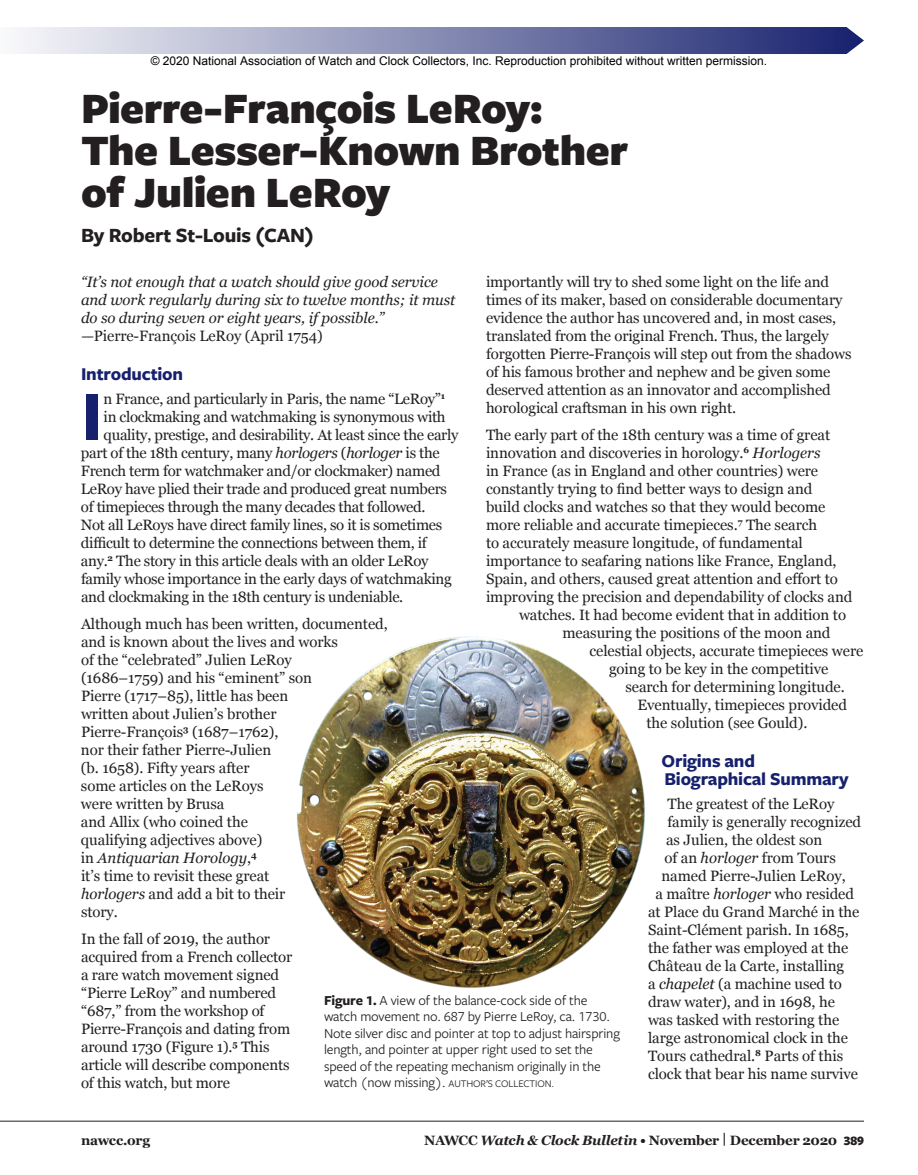
<style>
.page{position:relative;width:918px;height:1175px;background:#fff}
.page>*{position:absolute;margin:0;border:0;box-sizing:border-box;transform-origin:0 0}
.t1{font:700 72.6px "Freight Sans Pro";color:#16206d}
.t2{font:900 45px/42px "Freight Sans Pro";letter-spacing:-.015em;color:#231f20}
.t3{font:700 21px "Freight Sans Pro";letter-spacing:-.01em;color:#231f20}
.t4{font:700 18.75px/18px "Freight Sans Pro";letter-spacing:-.01em;color:#16206d}
.t5{font:15px/18px "Georgia";letter-spacing:-.005em;color:#231f20}
.t6{font:italic 15px/18px "Georgia";letter-spacing:-.005em;color:#231f20}
.t7{font:14.25px/16.5px "Freight Sans Pro";letter-spacing:-.01em;color:#231f20}
.t8{font:700 13.5px "Georgia";letter-spacing:-.02em;color:#231f20}
.t9{font:12px "Arial";color:#000}
.t10{font:10.5px "Freight Sans Pro";letter-spacing:-.01em;color:#231f20}
.s1{font-style:normal}
.s2{font-style:italic}
.s3{font-weight:700}
.s4{font-size:14.25px}
.s5{font-family:"Freight Sans Pro";font-weight:900}
</style>
<div class="page">
<img style="left:296px;top:636px;width:349px;height:352px">
<svg style="left:18px;top:27px;width:846px;height:27px;background:#888db4"></svg>
<hr style="left:0;top:1120px;width:864px;height:1px;background:#231f20">
<p class="t9" style="left:151px;top:53px;width:618px">© 2020 National Association of Watch and Clock Collectors, Inc. Reproduction prohibited without written permission.</p>
<h2 class="t2" style="left:81px;top:86px;width:549px">Pierre-François LeRoy:<br>The Lesser-Known Brother of Julien LeRoy</h2>
<h3 class="t3" style="left:81px;top:220px;width:234px">By Robert St-Louis (CAN)</h3>
<p class="t6" style="left:81px;top:272px;width:376px">“It’s not enough that a watch should give good service and work regularly during six to twelve months; it must do so during seven or eight years, if possible.” —<span class="s1">Pierre-François LeRoy (April 1754)</span></p>
<p class="t4" style="left:81px;top:364px;width:104px">Introduction</p>
<h1 class="t1" style="left:81px;top:366px;width:23px">I</h1>
<p class="t5" style="left:104px;top:389px;width:343px">n France, and particularly in Paris, the name “LeRoy”<sup>1</sup></p>
<p class="t5" style="left:486px;top:272px;width:367px">importantly will try to shed some light on the life and times of its maker, based on considerable documentary evidence the author has uncovered and, in most cases, translated from the original French. Thus, the largely forgotten Pierre-François will step out from the shadows of his famous brother and nephew and be given some deserved attention as an innovator and accomplished horological craftsman in his own right.</p>
<p class="t5" style="left:486px;top:425px;width:346px">The early part of the 18th century was a time of great</p>
<p class="t5" style="left:486px;top:443px;width:336px">innovation and discoveries in horology.<sup>6</sup> <span class="s2">Horlogers</span></p>
<p class="t5" style="left:486px;top:461px;width:334px">in France (as in England and other countries) were</p>
<p class="t5" style="left:486px;top:479px;width:328px">constantly trying to find better ways to design and</p>
<p class="t5" style="left:486px;top:497px;width:341px">build clocks and watches so that they would become</p>
<p class="t5" style="left:486px;top:515px;width:333px">more reliable and accurate timepieces.<sup>7</sup> The search</p>
<p class="t5" style="left:486px;top:533px;width:318px">to accurately measure longitude, of fundamental</p>
<p class="t5" style="left:486px;top:551px;width:352px">importance to seafaring nations like France, England,</p>
<p class="t5" style="left:486px;top:569px;width:354px">Spain, and others, caused great attention and effort to</p>
<p class="t5" style="left:486px;top:587px;width:368px">improving the precision and dependability of clocks and</p>
<p class="t5" style="left:519px;top:605px;width:329px">watches. It had become evident that in addition to</p>
<p class="t5" style="left:563px;top:623px;width:270px">measuring the positions of the moon and</p>
<p class="t5" style="left:590px;top:641px;width:275px">celestial objects, accurate timepieces were</p>
<p class="t5" style="left:609px;top:659px;width:221px">going to be key in the competitive</p>
<p class="t5" style="left:626px;top:677px;width:221px">search for determining longitude.</p>
<p class="t5" style="left:638px;top:695px;width:211px">Eventually, timepieces provided</p>
<p class="t5" style="left:647px;top:713px;width:162px">the solution (see Gould).</p>
<p class="t4" style="left:662px;top:751px;width:189px">Origins and<br>Biographical Summary</p>
<p class="t5" style="left:668px;top:794px;width:168px">The greatest of the LeRoy</p>
<p class="t5" style="left:668px;top:812px;width:195px">family is generally recognized</p>
<p class="t5" style="left:666px;top:830px;width:158px">as Julien, the oldest son</p>
<p class="t5" style="left:664px;top:848px;width:173px">of an <span class="s2">horloger</span> from Tours</p>
<p class="t5" style="left:662px;top:866px;width:186px">named Pierre-Julien LeRoy,</p>
<p class="t5" style="left:656px;top:884px;width:200px">a maître <span class="s2">horloger</span> who resided</p>
<p class="t5" style="left:648px;top:902px;width:213px">at Place du Grand Marché in the</p>
<p class="t5" style="left:648px;top:920px;width:202px">Saint-Clément parish. In 1685,</p>
<p class="t5" style="left:648px;top:938px;width:202px">the father was employed at the</p>
<p class="t5" style="left:648px;top:956px;width:198px">Château de la Carte, installing</p>
<p class="t5" style="left:648px;top:974px;width:195px">a <span class="s2">chapelet</span> (a machine used to</p>
<p class="t5" style="left:648px;top:992px;width:188px">draw water), and in 1698, he</p>
<p class="t5" style="left:648px;top:1010px;width:193px">was tasked with restoring the</p>
<p class="t5" style="left:648px;top:1028px;width:202px">large astronomical clock in the</p>
<p class="t5" style="left:648px;top:1046px;width:197px">Tours cathedral.<sup>8</sup> Parts of this</p>
<p class="t5" style="left:648px;top:1064px;width:212px">clock that bear his name survive</p>
<p class="t5" style="left:104px;top:407px;width:344px">in clockmaking and watchmaking is synonymous with</p>
<p class="t5" style="left:104px;top:425px;width:356px">quality, prestige, and desirability. At least since the early</p>
<p class="t5" style="left:81px;top:443px;width:360px">part of the 18th century, many <span class="s2">horlogers</span> (<span class="s2">horloger</span> is the</p>
<p class="t5" style="left:81px;top:461px;width:361px">French term for watchmaker and/or clockmaker) named</p>
<p class="t5" style="left:81px;top:479px;width:368px">LeRoy have plied their trade and produced great numbers</p>
<p class="t5" style="left:81px;top:497px;width:346px">of timepieces through the many decades that followed.</p>
<p class="t5" style="left:81px;top:515px;width:363px">Not all LeRoys have direct family lines, so it is sometimes</p>
<p class="t5" style="left:81px;top:533px;width:347px">difficult to determine the connections between them, if</p>
<p class="t5" style="left:81px;top:551px;width:349px">any.<sup>2</sup> The story in this article deals with an older LeRoy</p>
<p class="t5" style="left:81px;top:569px;width:372px">family whose importance in the early days of watchmaking</p>
<p class="t5" style="left:81px;top:587px;width:324px">and clockmaking in the 18th century is undeniable.</p>
<p class="t5" style="left:81px;top:614px;width:308px">Although much has been written, documented, and is known about the lives and works<br>of the “celebrated” Julien LeRoy<br>(1686–1759) and his “eminent” son<br>Pierre (1717–85), little has been<br>written about Julien’s brother<br>Pierre-François<sup>3</sup> (1687–1762),<br>nor their father Pierre-Julien<br>(b. 1658). Fifty years after<br>some articles on the LeRoys<br>were written by Brusa<br>and Allix (who coined the<br>qualifying adjectives above)<br>in <span class="s2">Antiquarian Horology</span>,<sup>4<br></sup>it’s time to revisit these great<br><span class="s2">horlogers</span> and add a bit to their<br>story.</p>
<p class="t5" style="left:81px;top:929px;width:213px">In the fall of 2019, the author acquired from a French collector a rare watch movement signed “Pierre LeRoy” and numbered “687,” from the workshop of<br>Pierre-François and dating from around 1730 (Figure 1).<sup>5</sup> This article will describe components of this watch, but more</p>
<p class="t7" style="left:324px;top:991px;width:298px"><span class="s3">Figure 1.</span> A view of the balance-cock side of the watch movement no. 687 by Pierre LeRoy, ca. 1730.<br>Note silver disc and pointer at top to adjust hairspring length, and pointer at upper right used to set the speed of the repeating mechanism originally in the</p>
<p class="t10" style="left:324px;top:1076px;width:232px"><span class="s4">watch (now missing).</span> AUTHOR’S COLLECTION.</p>
<p class="t8" style="left:81px;top:1129px;width:71px">nawcc.org</p>
<p class="t8" style="left:424px;top:1129px;width:441px">NAWCC <span class="s2">Watch &amp; Clock Bulletin</span> • November | December 2020 <span class="s5">389</span></p>
</div>
